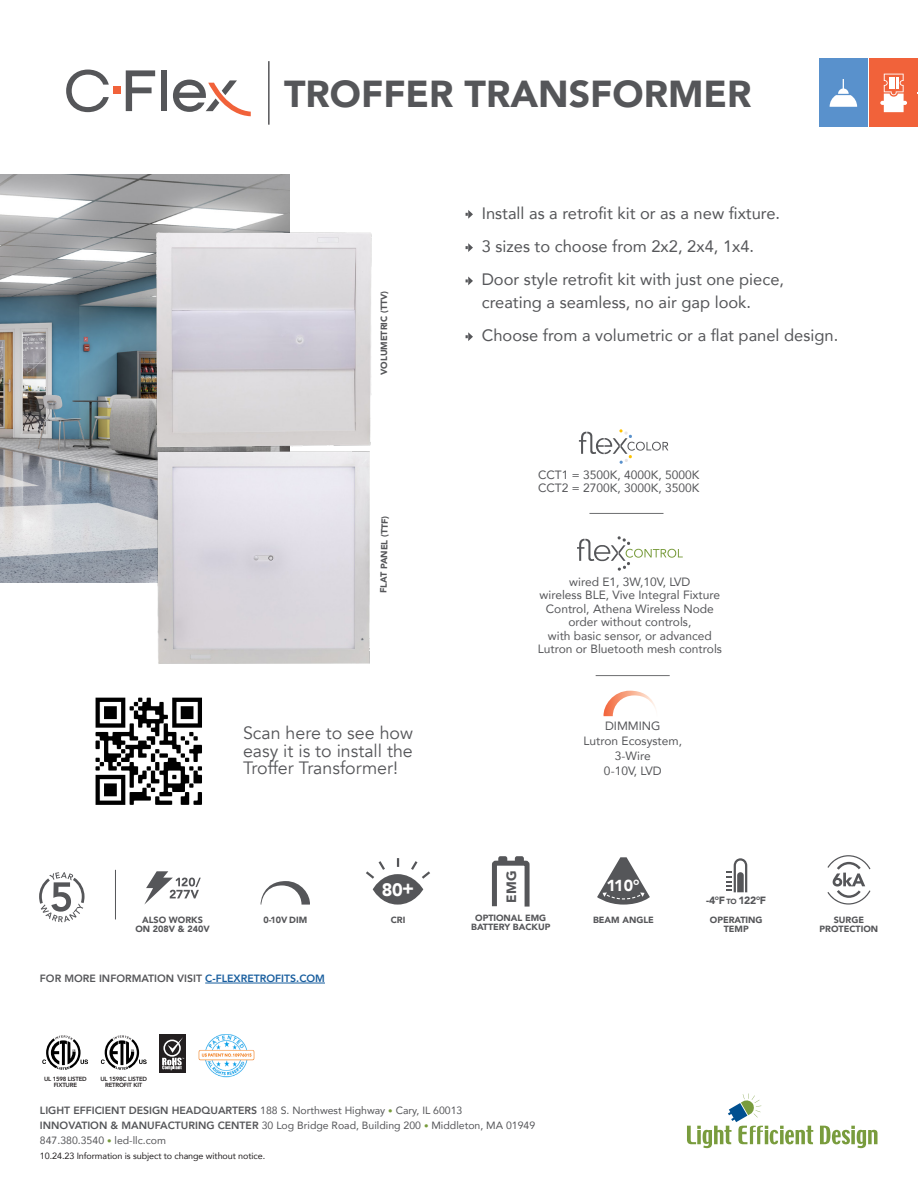
<style>
.page{position:relative;width:918px;height:1188px;background:#fff}
.page>*{position:absolute;margin:0;border:0;box-sizing:border-box;transform-origin:0 0}
.t1{font:900 37.5px "Avenir";color:#555659}
.t2{font:900 18px "Avenir";color:#fff}
.t3{font:17.85px/17.9px "Avenir";color:#555659;text-align:justify}
.t4{font:16.5px/22.5px "Avenir";color:#555659}
.t5{font:900 15.9px "Avenir";color:#fff}
.t6{font:900 13.5px "Avenir";color:#555659}
.t7{font:12px/13.5px "Avenir";color:#555659;text-align:center}
.t8{font:10.5px "Avenir";color:#555659}
.t9{font:800 10.5px "Avenir";color:#555659}
.t10{font:900 10.5px "Avenir";color:#555659}
.t11{font:900 9px/9px "Avenir";color:#555659;text-align:center}
.t12{font:9px "Avenir";letter-spacing:-.01em;color:#231f20}
.t13{font:800 6px/6px "Avenir";letter-spacing:-.03em;color:#231f20;text-align:center}
.s1{font-size:7.5px}
.s2{color:#175d9e}
.s3{font-weight:800}
.s4{font-size:9px;color:#799c3d}
</style>
<div class="page">
<img style="left:0;top:174px;width:289px;height:409px">
<svg style="left:466px;top:210px;width:7px;height:9px"></svg>
<svg style="left:466px;top:243px;width:7px;height:9px"></svg>
<svg style="left:466px;top:277px;width:7px;height:8px"></svg>
<svg style="left:466px;top:332px;width:7px;height:9px"></svg>
<svg style="left:820px;top:1126px;width:58px;height:22px"></svg>
<svg style="left:687px;top:1093px;width:126px;height:55px"></svg>
<img style="left:95px;top:711px;width:107px;height:94px">
<img style="left:198px;top:1034px;width:57px;height:44px">
<div style="left:159px;top:1034px;width:27px;height:38px;background:#231f20"></div>
<svg style="left:162px;top:1037px;width:22px;height:33px"></svg>
<div style="left:163px;top:1040px;width:18px;height:17px;border:2px solid #fff;border-radius:50%"></div>
<svg style="left:42px;top:1035px;width:46px;height:35px"></svg>
<svg style="left:101px;top:1035px;width:46px;height:35px"></svg>
<hr style="left:268px;top:61px;width:2px;height:64px;background:#555659">
<div style="left:869px;top:59px;width:49px;height:68px;background:#f1623a"></div>
<div style="left:819px;top:59px;width:49px;height:68px;background:#5991cc"></div>
<svg style="left:830px;top:79px;width:27px;height:28px"></svg>
<svg style="left:880px;top:74px;width:27px;height:38px"></svg>
<svg style="left:66px;top:70px;width:43px;height:42px"></svg>
<svg style="left:126px;top:70px;width:29px;height:41px"></svg>
<div style="left:161px;top:70px;width:6px;height:41px;background:#555659"></div>
<svg style="left:173px;top:80px;width:78px;height:36px"></svg>
<div style="left:113px;top:87px;width:8px;height:7px;background:#f1623a"></div>
<hr style="left:205px;top:983px;width:120px;height:1px;background:#175d9e">
<svg style="left:603px;top:691px;width:53px;height:25px"></svg>
<svg style="left:577px;top:536px;width:106px;height:35px"></svg>
<svg style="left:579px;top:429px;width:89px;height:35px"></svg>
<hr style="left:589px;top:513px;width:75px;height:1px;background:#6c6d70">
<hr style="left:596px;top:675px;width:74px;height:1px;background:#6c6d70">
<hr style="left:115px;top:870px;width:1px;height:49px;background:#555659">
<svg style="left:144px;top:871px;width:57px;height:34px"></svg>
<svg style="left:726px;top:858px;width:21px;height:34px"></svg>
<svg style="left:827px;top:855px;width:43px;height:50px"></svg>
<svg style="left:260px;top:881px;width:50px;height:24px"></svg>
<div style="left:373px;top:874px;width:50px;height:31px;background:#555659;border-radius:50%"></div>
<svg style="left:366px;top:858px;width:33px;height:21px"></svg>
<svg style="left:411px;top:861px;width:19px;height:18px"></svg>
<svg style="left:597px;top:857px;width:53px;height:48px"></svg>
<svg style="left:492px;top:858px;width:38px;height:49px"></svg>
<svg style="left:498px;top:856px;width:9px;height:7px"></svg>
<svg style="left:515px;top:856px;width:9px;height:7px"></svg>
<svg style="left:39px;top:872px;width:46px;height:50px"></svg>
<img style="left:25px;top:485px;width:345px;height:226px">
<img style="left:25px;top:181px;width:347px;height:304px">
<p class="t1" style="left:284px;top:62px;width:469px">TROFFER TRANSFORMER</p>
<p class="t11" style="left:379px;top:375px;width:86px;rotate:-90deg">VOLUMETRIC (TTV)</p>
<p class="t11" style="left:379px;top:593px;width:79px;rotate:-89deg">FLAT PANEL (TTF)</p>
<p class="t3" style="left:243px;top:724px;width:172px">Scan here to see how easy it is to install the Troffer Transformer!</p>
<p class="t2" style="left:382px;top:874px;width:34px">80+</p>
<p class="t4" style="left:482px;top:201px;width:300px">Install as a retrofit kit or as a new fixture.</p>
<p class="t4" style="left:482px;top:235px;width:274px">3 sizes to choose from 2x2, 2x4, 1x4.</p>
<p class="t4" style="left:482px;top:268px;width:304px">Door style retrofit kit with just one piece, creating a seamless, no air gap look.</p>
<p class="t4" style="left:482px;top:324px;width:358px">Choose from a volumetric or a flat panel design.</p>
<p class="t7" style="left:538px;top:468px;width:163px">CCT1 = 3500K, 4000K, 5000K</p>
<p class="t7" style="left:538px;top:481px;width:163px">CCT2 = 2700K, 3000K, 3500K</p>
<p class="t7" style="left:569px;top:574px;width:123px">wired E1, 3W,10V, LVD</p>
<p class="t7" style="left:540px;top:588px;width:182px">wireless BLE, Vive Integral Fixture<br>Control, Athena Wireless Node</p>
<p class="t7" style="left:538px;top:615px;width:186px">order without controls,<br>with basic sensor, or advanced<br>Lutron or Bluetooth mesh controls</p>
<p class="t6" style="left:500px;top:903px;width:33px;rotate:-90deg">EMG</p>
<p class="t7" style="left:605px;top:718px;width:57px">DIMMING</p>
<p class="t7" style="left:584px;top:733px;width:100px;line-height:15px">Lutron Ecosystem,<br>3-Wire</p>
<p class="t7" style="left:604px;top:763px;width:59px">0-10V, LVD</p>
<p class="t5" style="left:606px;top:872px;width:35px">110°</p>
<p class="t10" style="left:706px;top:892px;width:61px">-4°F <span class="s1">TO</span> 122°F</p>
<p class="t11" style="left:471px;top:914px;width:81px">OPTIONAL EMG<br>BATTERY BACKUP</p>
<p class="t11" style="left:135px;top:915px;width:76px">ALSO WORKS<br>ON 208V &amp; 240V</p>
<p class="t11" style="left:710px;top:915px;width:54px">OPERATING<br>TEMP</p>
<p class="t11" style="left:263px;top:915px;width:45px">0-10V DIM</p>
<p class="t11" style="left:391px;top:915px;width:16px">CRI</p>
<p class="t11" style="left:593px;top:915px;width:62px">BEAM ANGLE</p>
<p class="t9" style="left:40px;top:970px;width:287px">FOR MORE INFORMATION VISIT <span class="s2">C-FLEXRETROFITS.COM</span></p>
<p class="t13" style="left:44px;top:1076px;width:44px">UL 1598 LISTED<br>FIXTURE</p>
<p class="t13" style="left:100px;top:1076px;width:48px">UL 1598C LISTED<br>RETROFIT KIT</p>
<p class="t8" style="left:40px;top:1102px;width:424px"><span class="s3">LIGHT EFFICIENT DESIGN HEADQUARTERS</span> 188 S. Northwest Highway <span class="s4">•</span> Cary, IL 60013</p>
<p class="t8" style="left:40px;top:1117px;width:497px"><span class="s3">INNOVATION &amp; MANUFACTURING CENTER</span> 30 Log Bridge Road, Building 200 <span class="s4">•</span> Middleton, MA 01949</p>
<p class="t8" style="left:40px;top:1132px;width:128px">847.380.3540 <span class="s4">•</span> led-llc.com</p>
<p class="t12" style="left:40px;top:1149px;width:227px">10.24.23 Information is subject to change without notice.</p>
<p class="t11" style="left:820px;top:915px;width:60px">SURGE<br>PROTECTION</p>
</div>
